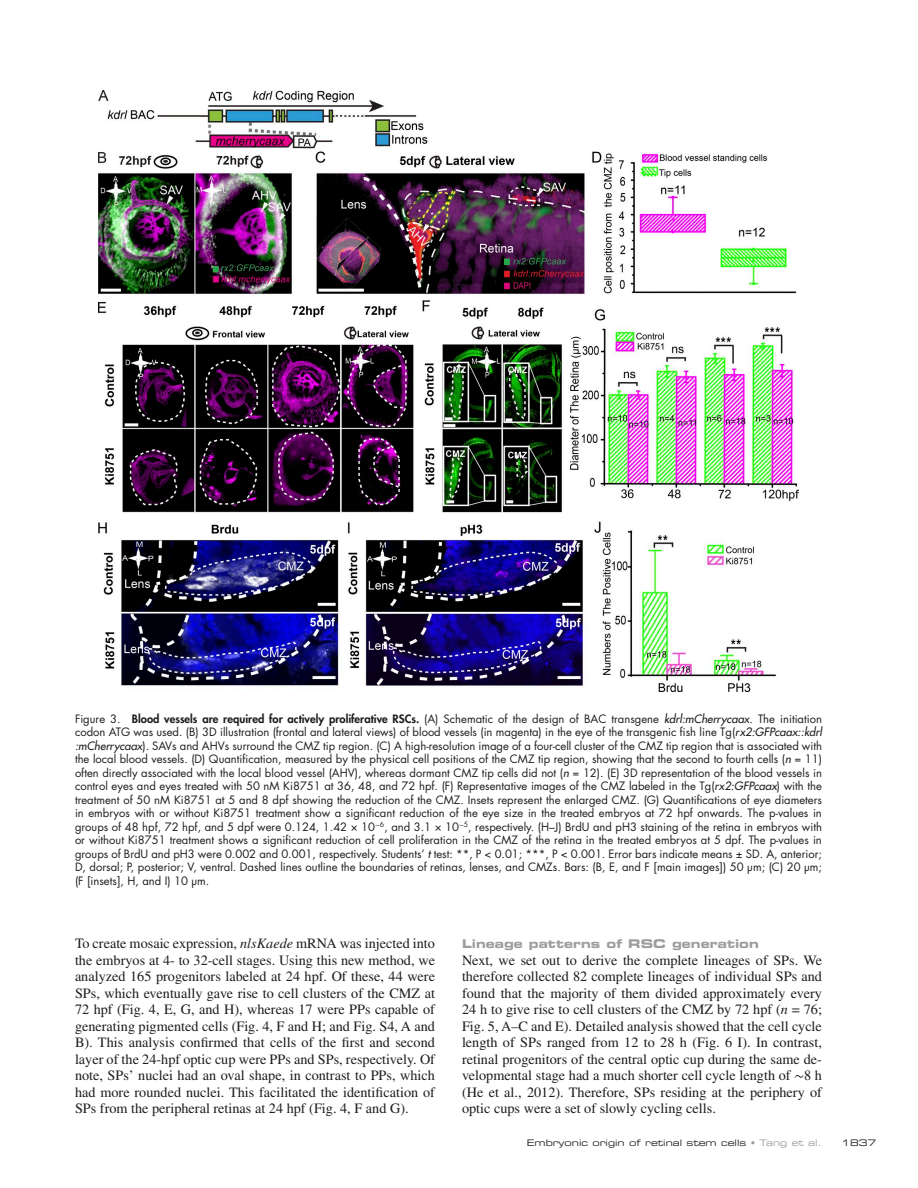
<style>
.page{position:relative;width:918px;height:1188px;background:#fff}
.page>*{position:absolute;margin:0;border:0;box-sizing:border-box;transform-origin:0 0}
.t1{font:14.25px/16.5px "Times LT Std";color:#1d1d1b;text-align:justify}
.t2{font:12px "Eurostile LT Std Bold Ex 2";letter-spacing:.005em;color:#9d9d9d}
.t3{font:11.25px/13.5px "Futura Std";color:#1d1d1b;text-align:justify}
.t4{font:9px "Eurostile LT Std Ex 2";color:#1d1d1b}
.s1{font-weight:800}
.s2{font-weight:500;font-style:italic}
.s3{font-style:italic}
.s4{font-family:"STIX General"}
.s5{color:#9d9d9d}
</style>
<div class="page">
<img style="left:98px;top:90px;width:701px;height:601px">
<p class="t3" style="left:75px;top:712px;width:749px">Figure 3. <span class="s1">Blood vessels are required for actively proliferative RSCs.</span> (A) Schematic of the design of BAC transgene <span class="s2">kdrl:mCherrycaax</span>. The initiation codon ATG was used. (B) 3D illustration (frontal and lateral views) of blood vessels (in magenta) in the eye of the transgenic fish line Tg(<span class="s2">rx2:GFPcaax::kdrl :mCherrycaax</span>). SAVs and AHVs surround the CMZ tip region. (C) A high-resolution image of a four-cell cluster of the CMZ tip region that is associated with the local blood vessels. (D) Quantification, measured by the physical cell positions of the CMZ tip region, showing that the second to fourth cells (<span class="s2">n</span> = 11) often directly associated with the local blood vessel (AHV), whereas dormant CMZ tip cells did not (<span class="s2">n</span> = 12). (E) 3D representation of the blood vessels in control eyes and eyes treated with 50 nM Ki8751 at 36, 48, and 72 hpf. (F) Representative images of the CMZ labeled in the Tg(<span class="s2">rx2:GFPcaax</span>) with the treatment of 50 nM Ki8751 at 5 and 8 dpf showing the reduction of the CMZ. Insets represent the enlarged CMZ. (G) Quantifications of eye diameters in embryos with or without Ki8751 treatment show a significant reduction of the eye size in the treated embryos at 72 hpf onwards. The p-values in groups of 48 hpf, 72 hpf, and 5 dpf were 0.124, 1.42 × 10<sup>−</sup><sup>6</sup>, and 3.1 × 10<sup>−</sup><sup>5</sup>, respectively. (H–J) BrdU and pH3 staining of the retina in embryos with or without Ki8751 treatment shows a significant reduction of cell proliferation in the CMZ of the retina in the treated embryos at 5 dpf. The p-values in groups of BrdU and pH3 were 0.002 and 0.001, respectively. Students’ <span class="s2">t</span> test: **, P &lt; 0.01; ***, P &lt; 0.001. Error bars indicate means ± SD. A, anterior; D, dorsal; P, posterior; V, ventral. Dashed lines outline the boundaries of retinas, lenses, and CMZs. Bars: (B, E, and F [main images]) 50 µm; (C) 20 µm; (F [insets], H, and I) 10 µm.</p>
<p class="t1" style="left:75px;top:935px;width:362px">To create mosaic expression, <span class="s3">nlsKaede</span> mRNA was injected into the embryos at 4- to 32-cell stages. Using this new method, we analyzed 165 progenitors labeled at 24 hpf. Of these, 44 were SPs, which eventually gave rise to cell clusters of the CMZ at 72 hpf (Fig. 4, E, G, and H), whereas 17 were PPs capable of generating pigmented cells (Fig. 4, F and H; and Fig. S4, A and B). This analysis confirmed that cells of the first and second layer of the 24-hpf optic cup were PPs and SPs, respectively. Of note, SPs’ nuclei had an oval shape, in contrast to PPs, which had more rounded nuclei. This facilitated the identification of SPs from the peripheral retinas at 24 hpf (Fig. 4, F and G).</p>
<p class="t2" style="left:462px;top:935px;width:298px">Lineage patterns of RSC generation</p>
<p class="t1" style="left:462px;top:951px;width:362px">Next, we set out to derive the complete lineages of SPs. We therefore collected 82 complete lineages of individual SPs and found that the majority of them divided approximately every 24 h to give rise to cell clusters of the CMZ by 72 hpf (<span class="s3">n</span> = 76; Fig. 5, A–C and E). Detailed analysis showed that the cell cycle length of SPs ranged from 12 to 28 h (Fig. 6 I). In contrast, retinal progenitors of the central optic cup during the same de&shy;velopmental stage had a much shorter cell cycle length of <span class="s4">∼</span>8 h (He et al., 2012). Therefore, SPs residing at the periphery of optic cups were a set of slowly cycling cells.</p>
<p class="t4" style="left:527px;top:1136px;width:297px">Embryonic origin of retinal stem cells <span class="s5">• Tang et al.</span></p>
<p class="t4" style="left:841px;top:1136px;width:36px">1837</p>
</div>
